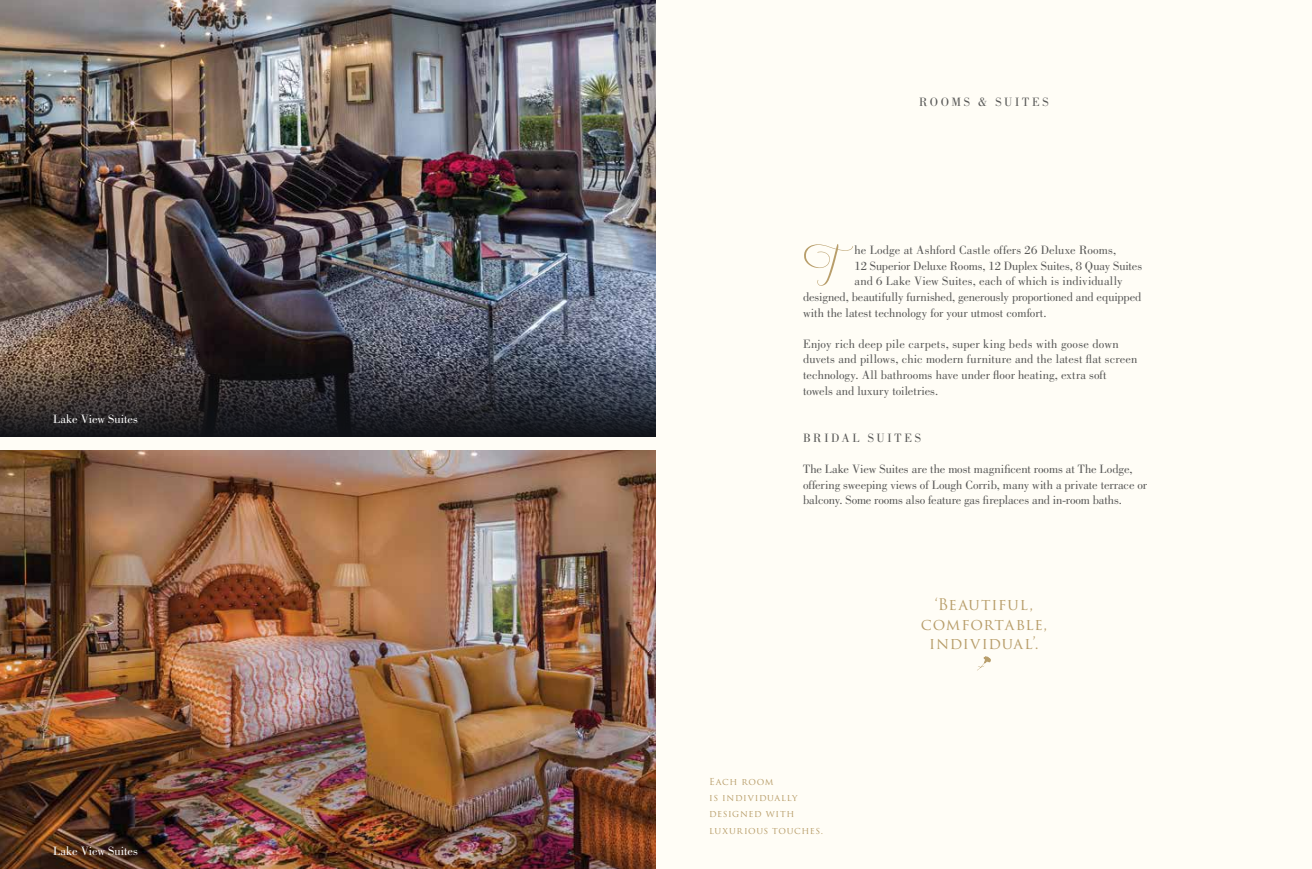
<style>
.page{position:relative;width:1312px;height:869px;background:#fff}
.page>*{position:absolute;margin:0;border:0;box-sizing:border-box;transform-origin:0 0}
.t1{font:62.5px "Chateauxdes Olives";color:#b89e6b}
.t2{font:15.62px/19.4px "Trajan Pro 3";letter-spacing:.05em;color:#b89e6b;text-align:center}
.t3{font:12.5px/15.6px "Bodoni LT";color:#575756}
.t4{font:12.5px "Bodoni LT";letter-spacing:-.005em;color:#fff}
.t5{font:12.5px "Bodoni LT";letter-spacing:.215em;color:#575756}
.t6{font:12.5px "Bodoni LT";letter-spacing:.22em;color:#575756}
.t7{font:9.38px/16.2px "Trajan Pro 3";letter-spacing:.065em;color:#b89e6b}
</style>
<div class="page">
<div style="left:656px;top:0;width:655px;height:868px;background:#fffdf6"></div>
<img style="left:0;top:0;width:656px;height:351px">
<svg style="left:0;top:351px;width:656px;height:85px;background:#323135"></svg>
<img style="left:0;top:450px;width:656px;height:418px">
<svg style="left:977px;top:656px;width:14px;height:14px"></svg>
<p class="t4" style="left:53px;top:411px;width:86px">Lake View Suites</p>
<p class="t4" style="left:53px;top:843px;width:86px">Lake View Suites</p>
<p class="t5" style="left:919px;top:95px;width:131px">ROOMS &amp; SUITES</p>
<h1 class="t1" style="left:803px;top:222px;width:32px">T</h1>
<p class="t3" style="left:854px;top:242px;width:263px">he Lodge at Ashford Castle offers 26 Deluxe Rooms,</p>
<p class="t3" style="left:854px;top:258px;width:289px">12 Superior Deluxe Rooms, 12 Duplex Suites, 8 Quay Suites</p>
<p class="t3" style="left:854px;top:273px;width:269px">and 6 Lake View Suites, each of which is individually</p>
<p class="t3" style="left:803px;top:289px;width:340px">designed, beautifully furnished, generously proportioned and equipped</p>
<p class="t3" style="left:803px;top:304px;width:245px">with the latest technology for your utmost comfort.</p>
<p class="t3" style="left:803px;top:336px;width:335px">Enjoy rich deep pile carpets, super king beds with goose down duvets and pillows, chic modern furniture and the latest flat screen technology. All bathrooms have under floor heating, extra soft towels and luxury toiletries.</p>
<p class="t6" style="left:803px;top:430px;width:119px">BRIDAL SUITES</p>
<p class="t3" style="left:803px;top:461px;width:345px">The Lake View Suites are the most magnificent rooms at The Lodge, offering sweeping views of Lough Corrib, many with a private terrace or balcony. Some rooms also feature gas fireplaces and in-room baths.</p>
<p class="t7" style="left:709px;top:773px;width:116px">Each room<br>is individually designed with luxurious touches.</p>
<p class="t2" style="left:920px;top:595px;width:128px">‘Beautiful, comfortable, individual’.</p>
</div>
